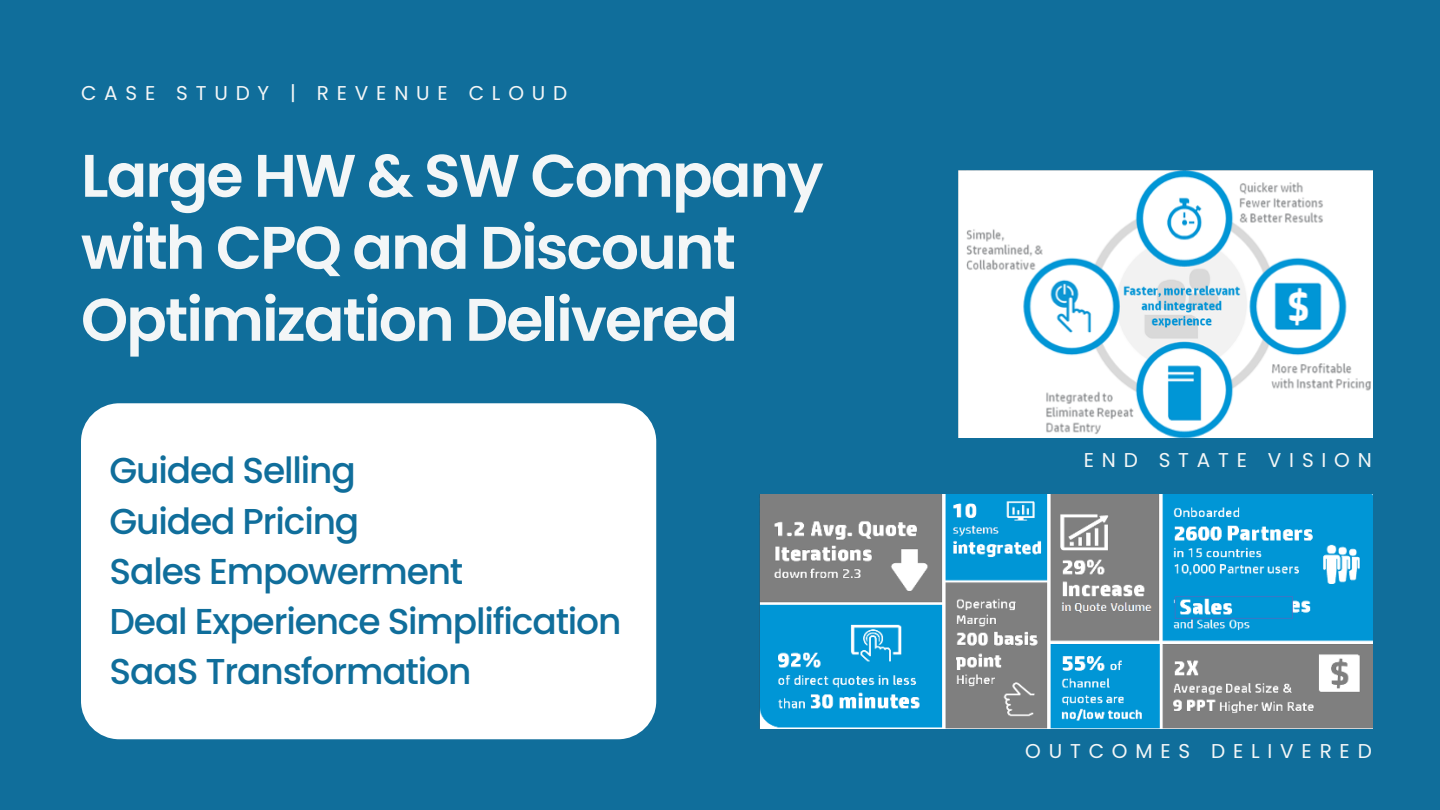
<style>
.page{position:relative;width:1440px;height:810px;background:#106e9b}
.page>*{position:absolute;margin:0;border:0;box-sizing:border-box;transform-origin:0 0}
.t1{font:600 60px/72px "Poppins";letter-spacing:-.03em;color:#f3f6f7}
.t2{font:500 36px/50.2px "Poppins";letter-spacing:-.03em;color:#106e9b}
.t3{font:20px "Poppins";letter-spacing:.39em;color:#f3f6f7}
</style>
<div class="page">
<img style="left:759px;top:494px;width:613px;height:235px">
<img style="left:958px;top:171px;width:414px;height:267px">
<div style="left:81px;top:403px;width:575px;height:336px;background:#fff;border-radius:38px"></div>
<p class="t3" style="left:81px;top:79px;width:488px">CASE STUDY | REVENUE CLOUD</p>
<h1 class="t1" style="left:81px;top:140px;width:744px">Large HW &amp; SW Company with CPQ and Discount<br>Optimization Delivered</h1>
<p class="t2" style="left:110px;top:446px;width:513px">Guided Selling<br>Guided Pricing<br>Sales Empowerment<br>Deal Experience Simplification<br>SaaS Transformation</p>
<p class="t3" style="left:1084px;top:446px;width:290px">END STATE VISION</p>
<p class="t3" style="left:1025px;top:737px;width:348px">OUTCOMES DELIVERED</p>
</div>
